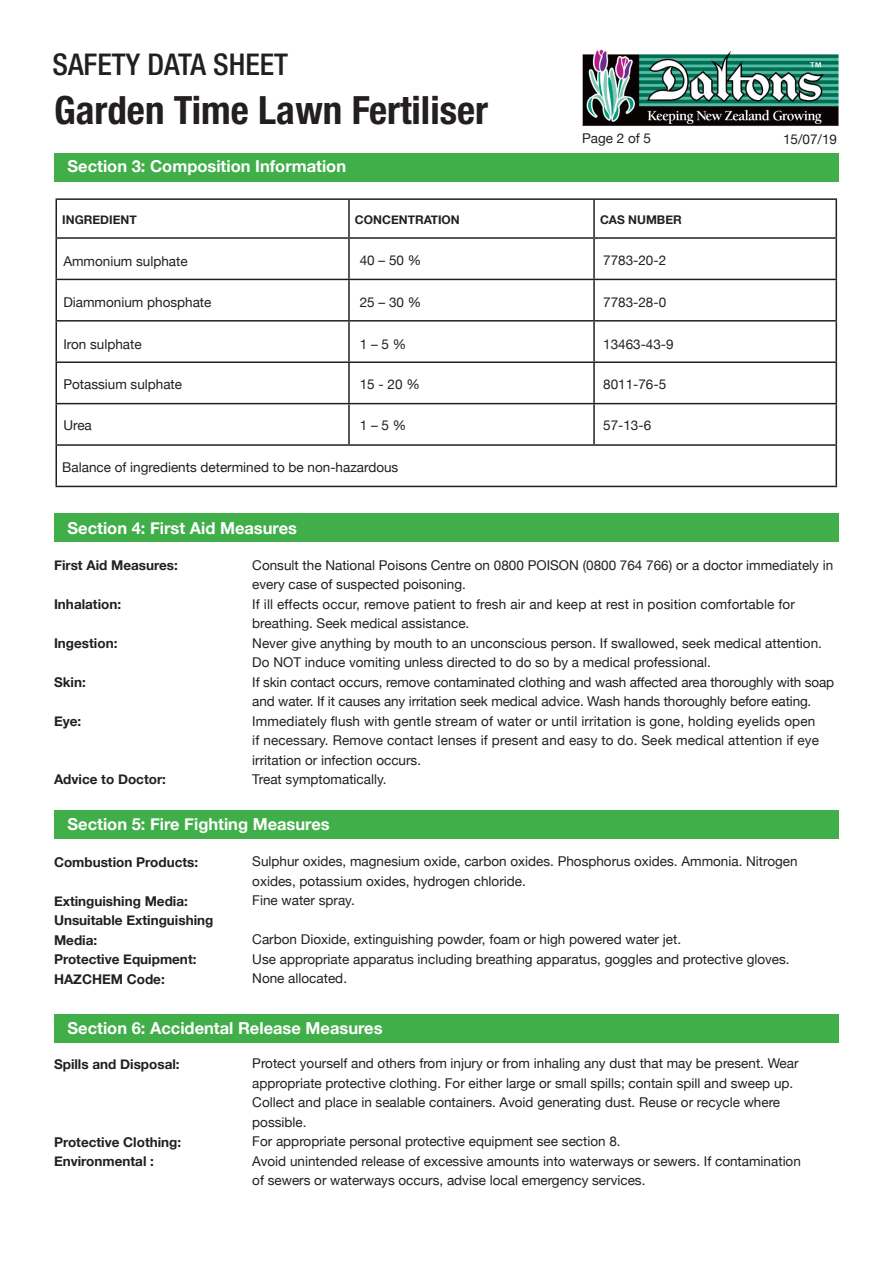
<style>
.page{position:relative;width:893px;height:1263px;background:#fff}
.page>*{position:absolute;margin:0;border:0;box-sizing:border-box;transform-origin:0 0}
.t1{font:700 condensed 39px "Helvetica Neue LT Pro";color:#231f20}
.t2{font:500 condensed 30px "Helvetica Neue LT Pro";color:#231f20}
.t3{font:700 16.5px "Helvetica Neue";color:#fff}
.t4{font:13.5px/19.5px "Helvetica Neue";color:#231f20}
.t5{font:700 13.5px/19.5px "Helvetica Neue";color:#231f20}
.t6{font:700 12px "Helvetica Neue";color:#231f20}
</style>
<div class="page">
<img style="left:582px;top:49px;width:257px;height:77px">
<div style="left:54px;top:154px;width:785px;height:28px;background:#40ae49"></div>
<div style="left:54px;top:513px;width:785px;height:29px;background:#40ae49"></div>
<hr style="left:56px;top:198px;width:293px;height:2px;background:#231f20">
<hr style="left:56px;top:200px;width:1px;height:37px;background:#231f20">
<hr style="left:349px;top:198px;width:245px;height:2px;background:#231f20">
<hr style="left:348px;top:200px;width:2px;height:37px;background:#231f20">
<hr style="left:594px;top:198px;width:243px;height:2px;background:#231f20">
<hr style="left:593px;top:200px;width:2px;height:37px;background:#231f20">
<hr style="left:836px;top:200px;width:1px;height:37px;background:#231f20">
<hr style="left:56px;top:237px;width:293px;height:2px;background:#231f20">
<hr style="left:56px;top:239px;width:1px;height:40px;background:#231f20">
<hr style="left:349px;top:237px;width:245px;height:2px;background:#231f20">
<hr style="left:348px;top:239px;width:2px;height:40px;background:#231f20">
<hr style="left:594px;top:237px;width:243px;height:2px;background:#231f20">
<hr style="left:593px;top:239px;width:2px;height:40px;background:#231f20">
<hr style="left:836px;top:239px;width:1px;height:40px;background:#231f20">
<hr style="left:56px;top:279px;width:293px;height:1px;background:#231f20">
<hr style="left:56px;top:280px;width:1px;height:40px;background:#231f20">
<hr style="left:349px;top:279px;width:245px;height:1px;background:#231f20">
<hr style="left:348px;top:280px;width:2px;height:40px;background:#231f20">
<hr style="left:594px;top:279px;width:243px;height:1px;background:#231f20">
<hr style="left:593px;top:280px;width:2px;height:40px;background:#231f20">
<hr style="left:836px;top:280px;width:1px;height:40px;background:#231f20">
<hr style="left:56px;top:320px;width:293px;height:2px;background:#231f20">
<hr style="left:56px;top:322px;width:1px;height:39px;background:#231f20">
<hr style="left:349px;top:320px;width:245px;height:2px;background:#231f20">
<hr style="left:348px;top:322px;width:2px;height:39px;background:#231f20">
<hr style="left:594px;top:320px;width:243px;height:2px;background:#231f20">
<hr style="left:593px;top:322px;width:2px;height:39px;background:#231f20">
<hr style="left:836px;top:322px;width:1px;height:39px;background:#231f20">
<hr style="left:56px;top:361px;width:293px;height:2px;background:#231f20">
<hr style="left:56px;top:363px;width:1px;height:40px;background:#231f20">
<hr style="left:349px;top:361px;width:245px;height:2px;background:#231f20">
<hr style="left:348px;top:363px;width:2px;height:40px;background:#231f20">
<hr style="left:594px;top:361px;width:243px;height:2px;background:#231f20">
<hr style="left:593px;top:363px;width:2px;height:40px;background:#231f20">
<hr style="left:836px;top:363px;width:1px;height:40px;background:#231f20">
<hr style="left:56px;top:403px;width:293px;height:1px;background:#231f20">
<hr style="left:56px;top:404px;width:1px;height:40px;background:#231f20">
<hr style="left:349px;top:403px;width:245px;height:1px;background:#231f20">
<hr style="left:348px;top:404px;width:2px;height:40px;background:#231f20">
<hr style="left:594px;top:403px;width:243px;height:1px;background:#231f20">
<hr style="left:593px;top:404px;width:2px;height:40px;background:#231f20">
<hr style="left:836px;top:404px;width:1px;height:40px;background:#231f20">
<hr style="left:56px;top:444px;width:293px;height:2px;background:#231f20">
<hr style="left:56px;top:446px;width:1px;height:40px;background:#231f20">
<hr style="left:349px;top:444px;width:245px;height:2px;background:#231f20">
<hr style="left:594px;top:444px;width:243px;height:2px;background:#231f20">
<hr style="left:836px;top:446px;width:1px;height:40px;background:#231f20">
<hr style="left:56px;top:486px;width:293px;height:1px;background:#231f20">
<hr style="left:349px;top:486px;width:245px;height:1px;background:#231f20">
<hr style="left:594px;top:486px;width:243px;height:1px;background:#231f20">
<div style="left:54px;top:810px;width:785px;height:29px;background:#40ae49"></div>
<div style="left:54px;top:1014px;width:785px;height:28px;background:#40ae49"></div>
<h2 class="t2" style="left:52px;top:47px;width:237px">SAFETY DATA SHEET</h2>
<h1 class="t1" style="left:54px;top:87px;width:436px">Garden Time Lawn Fertiliser</h1>
<p class="t3" style="left:68px;top:156px;width:280px">Section 3: Composition Information</p>
<p class="t4" style="left:582px;top:128px;width:71px">Page 2 of 5</p>
<p class="t6" style="left:62px;top:213px;width:76px">INGREDIENT</p>
<p class="t6" style="left:355px;top:213px;width:106px">CONCENTRATION</p>
<p class="t6" style="left:600px;top:213px;width:83px">CAS NUMBER</p>
<p class="t4" style="left:63px;top:251px;width:126px">Ammonium sulphate</p>
<p class="t4" style="left:63px;top:292px;width:150px">Diammonium phosphate</p>
<p class="t4" style="left:63px;top:334px;width:80px">Iron sulphate</p>
<p class="t4" style="left:63px;top:374px;width:120px">Potassium sulphate</p>
<p class="t4" style="left:63px;top:415px;width:30px">Urea</p>
<p class="t4" style="left:360px;top:251px;width:63px">40 – 50 %</p>
<p class="t4" style="left:360px;top:292px;width:63px">25 – 30 %</p>
<p class="t4" style="left:360px;top:334px;width:48px">1 – 5 %</p>
<p class="t4" style="left:360px;top:374px;width:62px">15 - 20 %</p>
<p class="t4" style="left:360px;top:415px;width:48px">1 – 5 %</p>
<p class="t4" style="left:62px;top:457px;width:338px">Balance of ingredients determined to be non-hazardous</p>
<p class="t4" style="left:603px;top:251px;width:65px">7783-20-2</p>
<p class="t4" style="left:603px;top:292px;width:65px">7783-28-0</p>
<p class="t4" style="left:603px;top:334px;width:72px">13463-43-9</p>
<p class="t4" style="left:603px;top:374px;width:65px">8011-76-5</p>
<p class="t4" style="left:603px;top:415px;width:50px">57-13-6</p>
<p class="t4" style="left:783px;top:129px;width:56px">15/07/19</p>
<p class="t3" style="left:68px;top:518px;width:231px">Section 4: First Aid Measures</p>
<p class="t5" style="left:54px;top:555px;width:125px">First Aid Measures:</p>
<p class="t5" style="left:54px;top:594px;width:69px">Inhalation:</p>
<p class="t5" style="left:54px;top:633px;width:65px">Ingestion:</p>
<p class="t5" style="left:54px;top:672px;width:33px">Skin:</p>
<p class="t5" style="left:54px;top:711px;width:29px">Eye:</p>
<p class="t4" style="left:252px;top:555px;width:583px">Consult the National Poisons Centre on 0800 POISON (0800 764 766) or a doctor immediately in every case of suspected poisoning.<br>If ill effects occur, remove patient to fresh air and keep at rest in position comfortable for breathing. Seek medical assistance.<br>Never give anything by mouth to an unconscious person. If swallowed, seek medical attention.<br>Do NOT induce vomiting unless directed to do so by a medical professional.<br>If skin contact occurs, remove contaminated clothing and wash affected area thoroughly with soap and water. If it causes any irritation seek medical advice. Wash hands thoroughly before eating.<br>Immediately flush with gentle stream of water or until irritation is gone, holding eyelids open<br>if necessary. Remove contact lenses if present and easy to do. Seek medical attention if eye irritation or infection occurs.<br>Treat symptomatically.</p>
<p class="t3" style="left:68px;top:814px;width:264px">Section 5: Fire Fighting Measures</p>
<p class="t5" style="left:54px;top:852px;width:146px">Combustion Products:</p>
<p class="t5" style="left:54px;top:891px;width:161px">Extinguishing Media:<br>Unsuitable Extinguishing<br>Media:<br>Protective Equipment:<br>HAZCHEM Code:</p>
<p class="t3" style="left:68px;top:1018px;width:316px">Section 6: Accidental Release Measures</p>
<p class="t5" style="left:54px;top:769px;width:114px">Advice to Doctor:</p>
<p class="t4" style="left:252px;top:852px;width:547px">Sulphur oxides, magnesium oxide, carbon oxides. Phosphorus oxides. Ammonia. Nitrogen oxides, potassium oxides, hydrogen chloride.<br>Fine water spray.</p>
<p class="t4" style="left:252px;top:930px;width:539px">Carbon Dioxide, extinguishing powder, foam or high powered water jet.<br>Use appropriate apparatus including breathing apparatus, goggles and protective gloves.<br>None allocated.</p>
<p class="t5" style="left:54px;top:1054px;width:127px">Spills and Disposal:</p>
<p class="t5" style="left:54px;top:1132px;width:129px">Protective Clothing:<br>Environmental :</p>
<p class="t4" style="left:252px;top:1053px;width:550px">Protect yourself and others from injury or from inhaling any dust that may be present. Wear appropriate protective clothing. For either large or small spills; contain spill and sweep up.<br>Collect and place in sealable containers. Avoid generating dust. Reuse or recycle where possible.<br>For appropriate personal protective equipment see section 8.<br>Avoid unintended release of excessive amounts into waterways or sewers. If contamination of sewers or waterways occurs, advise local emergency services.</p>
</div>
